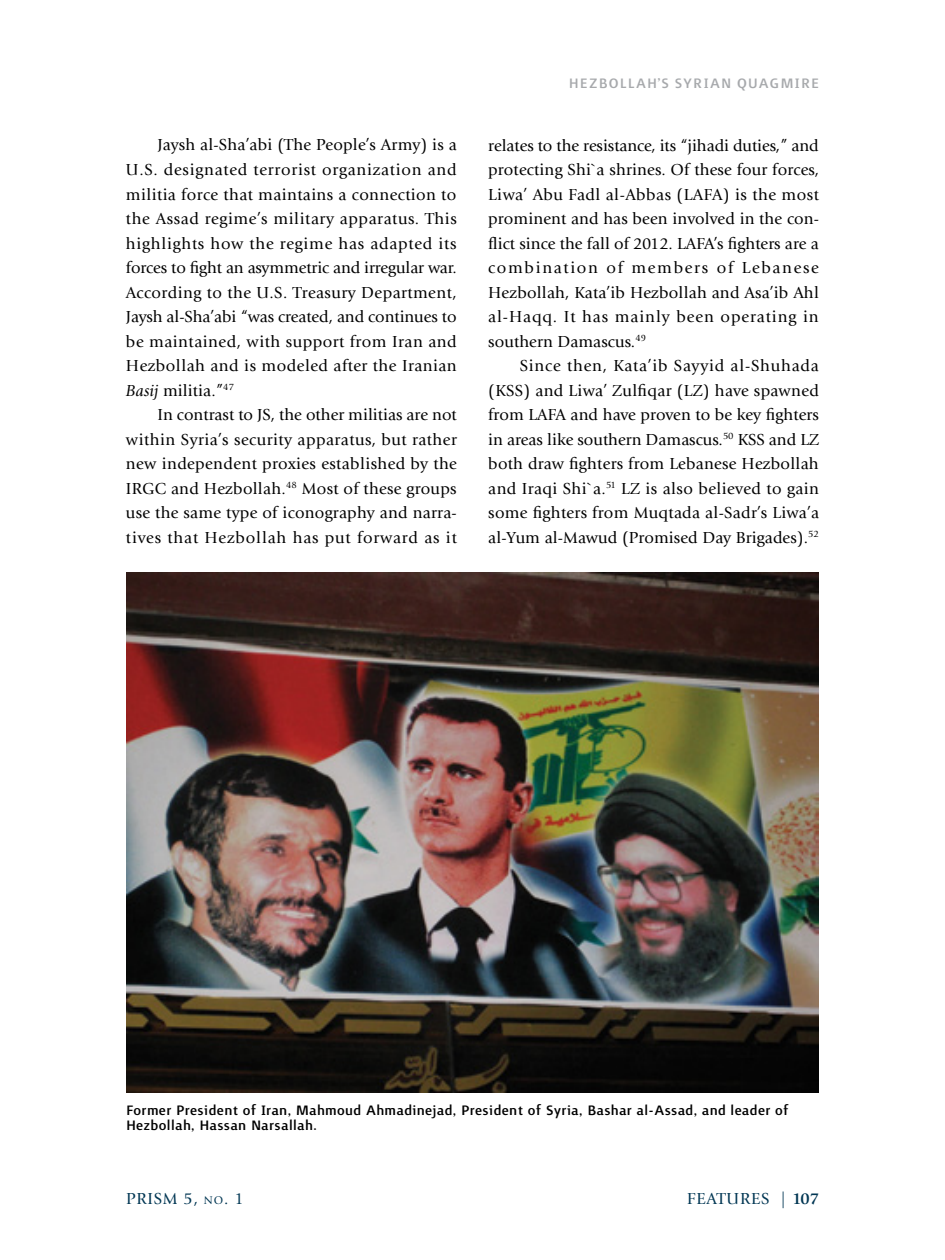
<style>
.page{position:relative;width:945px;height:1260px;background:#fff}
.page>*{position:absolute;margin:0;border:0;box-sizing:border-box;transform-origin:0 0}
.t1{font:500 17.5px/15.8px "Surface";letter-spacing:.02em;color:#000}
.t2{font:500 17.5px "Surface";letter-spacing:.065em;color:#a7a9ac}
.t3{font:16.62px/24.5px "Giovanni Std";letter-spacing:.025em;color:#000;text-align:justify}
.t4{font:16.62px "Giovanni Std";letter-spacing:.05em;color:#003653}
.s1{font-style:italic}
.s2{font-size:11.72px}
.s3{font-weight:700}
</style>
<div class="page">
<img style="left:126px;top:573px;width:693px;height:519px">
<p class="t3" style="left:126px;top:133px;width:332px;text-indent:32px">Jaysh al-Sha’abi (The People’s Army) is a U.S. designated terrorist organization and militia force that maintains a connection to the Assad regime’s military apparatus. This highlights how the regime has adapted its forces to fight an asymmetric and irregular war.<br>According to the U.S. Treasury Department, Jaysh al-Sha’abi “was created, and continues to be maintained, with support from Iran and Hezbollah and is modeled after the Iranian <span class="s1">Basij</span> militia.”<sup>47</sup></p>
<p class="t3" style="left:126px;top:402px;width:333px;text-indent:32px">In contrast to JS, the other militias are not within Syria’s security apparatus, but rather new independent proxies established by the IRGC and Hezbollah.<sup>48</sup> Most of these groups use the same type of iconography and narra&shy;tives that Hezbollah has put forward as it</p>
<p class="t2" style="left:569px;top:75px;width:252px">HEZBOLLAH’S SYRIAN QUAGMIRE</p>
<p class="t3" style="left:488px;top:133px;width:332px">relates to the resistance, its “jihadi duties,” and protecting Shi`a shrines. Of these four forces, Liwa’ Abu Fadl al-Abbas (LAFA) is the most prominent and has been involved in the con&shy;flict since the fall of 2012. LAFA’s fighters are a combination of members of Lebanese Hezbollah, Kata’ib Hezbollah and Asa’ib Ahl al-Haqq. It has mainly been operating in southern Damascus.<sup>49</sup></p>
<p class="t3" style="left:488px;top:353px;width:332px;text-indent:32px">Since then, Kata’ib Sayyid al-Shuhada (KSS) and Liwa’ Zulfiqar (LZ) have spawned from LAFA and have proven to be key fighters in areas like southern Damascus.<sup>50</sup> KSS and LZ both draw fighters from Lebanese Hezbollah and Iraqi Shi`a.<sup>51</sup> LZ is also believed to gain some fighters from Muqtada al-Sadr’s Liwa’a al-Yum al-Mawud (Promised Day Brigades).<sup>52</sup></p>
<p class="t1" style="left:126px;top:1102px;width:664px">Former President of Iran, Mahmoud Ahmadinejad, President of Syria, Bashar al-Assad, and leader of<br>Hezbollah, Hassan Narsallah.</p>
<p class="t4" style="left:126px;top:1189px;width:119px">PRISM 5, <span class="s2">no</span>. 1</p>
<p class="t4" style="left:687px;top:1189px;width:133px">FEATURES | <span class="s3">107</span></p>
</div>
